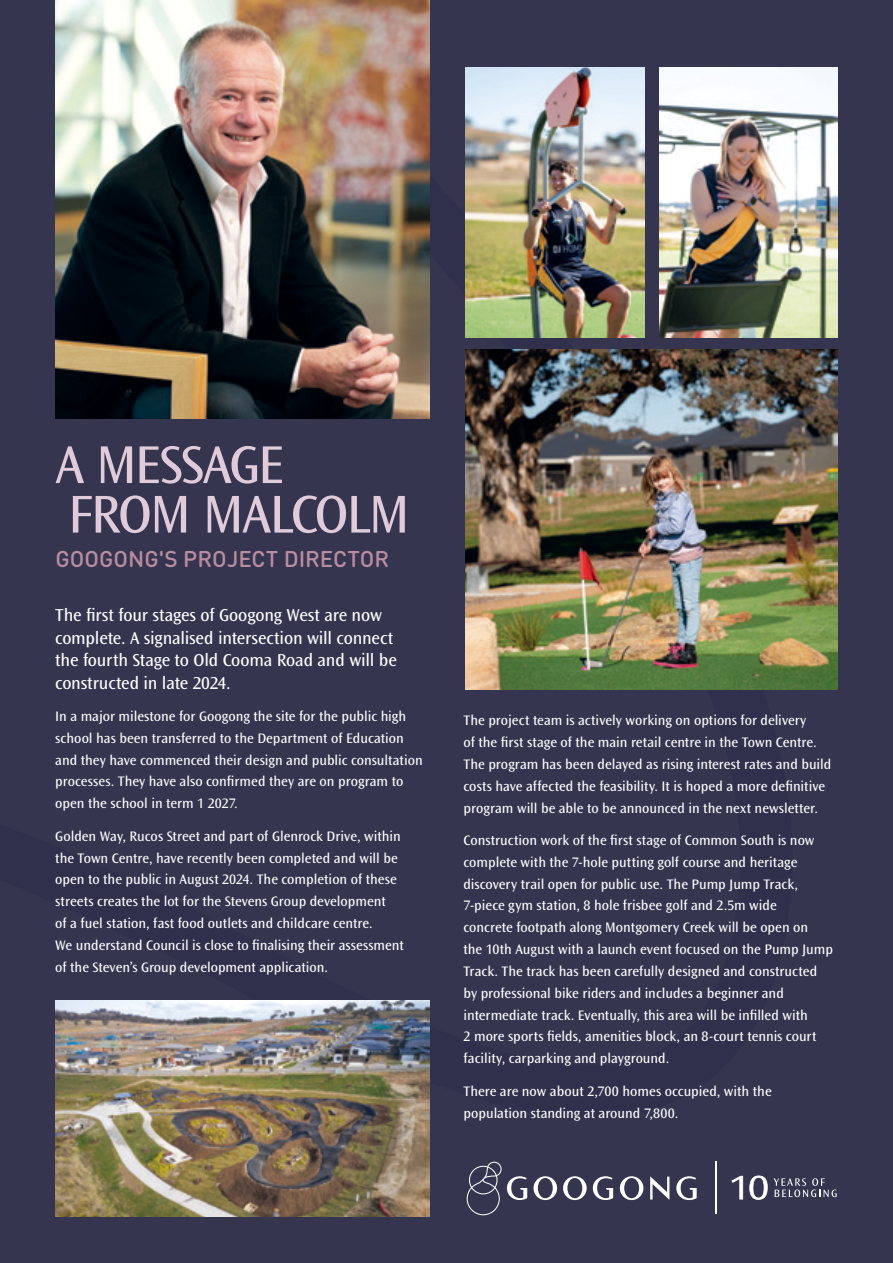
<style>
.page{position:relative;width:893px;height:1263px;background:#353550}
.page>*{position:absolute;margin:0;border:0;box-sizing:border-box;transform-origin:0 0}
.t1{font:55.5px/49.5px "Ocean Sans Std";letter-spacing:-.04em;color:#e0cbda}
.t2{font:500 22.5px "DIN Round OT";color:#ba8ca1}
.t3{font:18px/22.5px "Ocean Sans Std";letter-spacing:-.01em;color:#fff}
.t4{font:14.4px/21.9px "Ocean Sans Std";color:#fff}
</style>
<div class="page">
<img style="left:55px;top:0;width:374px;height:418px">
<svg style="left:731px;top:1176px;width:12px;height:23px"></svg>
<svg style="left:749px;top:1175px;width:19px;height:25px"></svg>
<svg style="left:774px;top:1178px;width:63px;height:19px"></svg>
<svg style="left:593px;top:1176px;width:20px;height:24px"></svg>
<svg style="left:533px;top:1176px;width:24px;height:24px"></svg>
<svg style="left:563px;top:1176px;width:24px;height:24px"></svg>
<svg style="left:620px;top:1176px;width:23px;height:24px"></svg>
<svg style="left:650px;top:1176px;width:19px;height:24px"></svg>
<svg style="left:676px;top:1176px;width:21px;height:24px"></svg>
<svg style="left:467px;top:1162px;width:60px;height:53px;background:#4f4f66"></svg>
<hr style="left:715px;top:1161px;width:1px;height:53px;background:#fff">
<img style="left:55px;top:1000px;width:374px;height:216px">
<img style="left:465px;top:350px;width:373px;height:339px">
<img style="left:465px;top:68px;width:179px;height:270px">
<img style="left:659px;top:68px;width:178px;height:270px">
<h1 class="t1" style="left:55px;top:441px;width:356px">A MESSAGE<br>FROM MALCOLM</h1>
<h2 class="t2" style="left:55px;top:545px;width:335px">GOOGONG'S PROJECT DIRECTOR</h2>
<p class="t3" style="left:55px;top:604px;width:343px">The first four stages of Googong West are now complete. A signalised intersection will connect the fourth Stage to Old Cooma Road and will be constructed in late 2024.</p>
<p class="t4" style="left:55px;top:705px;width:369px">In a major milestone for Googong the site for the public high school has been transferred to the Department of Education and they have commenced their design and public consultation processes. They have also confirmed they are on program to open the school in term 1 2027.</p>
<p class="t4" style="left:55px;top:825px;width:350px">Golden Way, Rucos Street and part of Glenrock Drive, within the Town Centre, have recently been completed and will be open to the public in August 2024. The completion of these streets creates the lot for the Stevens Group development<br>of a fuel station, fast food outlets and childcare centre.<br>We understand Council is close to finalising their assessment of the Steven’s Group development application.</p>
<p class="t4" style="left:463px;top:710px;width:369px">The project team is actively working on options for delivery<br>of the first stage of the main retail centre in the Town Centre.<br>The program has been delayed as rising interest rates and build costs have affected the feasibility. It is hoped a more definitive program will be able to be announced in the next newsletter.</p>
<p class="t4" style="left:463px;top:829px;width:371px">Construction work of the first stage of Common South is now complete with the 7-hole putting golf course and heritage discovery trail open for public use. The Pump Jump Track, 7-piece gym station, 8 hole frisbee golf and 2.5m wide<br>concrete footpath along Montgomery Creek will be open on<br>the 10th August with a launch event focused on the Pump Jump Track. The track has been carefully designed and constructed by professional bike riders and includes a beginner and intermediate track. Eventually, this area will be infilled with<br>2 more sports fields, amenities block, an 8-court tennis court facility, carparking and playground.</p>
<p class="t4" style="left:463px;top:1080px;width:310px">There are now about 2,700 homes occupied, with the population standing at around 7,800.</p>
</div>
